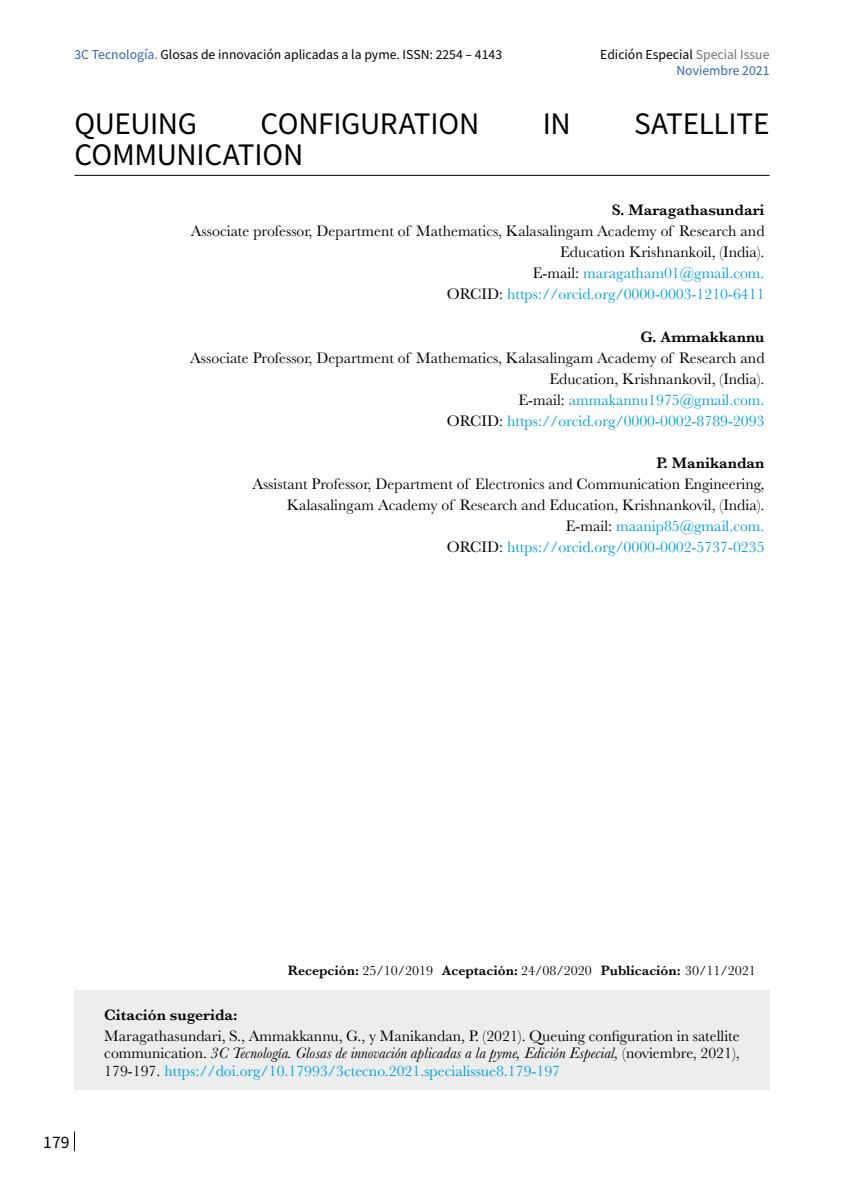
<style>
.page{position:relative;width:844px;height:1191px;background:#fff}
.page>*{position:absolute;margin:0;border:0;box-sizing:border-box;transform-origin:0 0}
.t1{font:28px "Noto Sans HK";letter-spacing:-.01em;color:#000}
.t2{font:15.75px/21px "Baskerville";color:#000;text-align:right}
.t3{font:600 15.75px "Baskerville";color:#000}
.t4{font:15.75px "Noto Sans HK";color:#000}
.t5{font:600 14px "Baskerville";color:#000}
.t6{font:12.25px/15.8px "Noto Sans HK";color:#000;text-align:right}
.s1{color:#2e66ab}
.s2{color:#707172}
.s3{color:#009ee0}
.s4{font-weight:400}
.s5{font-style:italic}
</style>
<div class="page">
<svg style="left:74px;top:1131px;width:1px;height:20px"></svg>
<div style="left:74px;top:990px;width:695px;height:100px;background:#eceded"></div>
<hr style="left:74px;top:175px;width:695px;height:1px;background:#000">
<p class="t6" style="left:74px;top:47px;width:429px"><span class="s1">3C Tecnología.</span> Glosas de innovación aplicadas a la pyme. ISSN: 2254 – 4143</p>
<p class="t6" style="left:600px;top:47px;width:171px">Edición Especial <span class="s2">Special Issue<br></span><span class="s1">Noviembre 2021</span></p>
<h1 class="t1" style="left:74px;top:108px;width:124px">QUEUING</h1>
<h1 class="t1" style="left:260px;top:108px;width:220px">CONFIGURATION</h1>
<h1 class="t1" style="left:542px;top:108px;width:29px">IN</h1>
<h1 class="t1" style="left:634px;top:108px;width:137px">SATELLITE</h1>
<h1 class="t1" style="left:74px;top:139px;width:230px">COMMUNICATION</h1>
<p class="t3" style="left:611px;top:199px;width:154px">S. Maragathasundari</p>
<p class="t2" style="left:191px;top:221px;width:575px">Associate professor, Department of Mathematics, Kalasalingam Academy of Research and Education Krishnankoil, (India).<br>E-mail: <span class="s3">maragatham01@gmail.com.<br></span>ORCID: <span class="s3">https://orcid.org/0000-0003-1210-6411</span></p>
<p class="t3" style="left:640px;top:325px;width:125px">G. Ammakkannu</p>
<p class="t2" style="left:190px;top:347px;width:575px">Associate Professor, Department of Mathematics, Kalasalingam Academy of Research and Education, Krishnankovil, (India).<br>E-mail: <span class="s3">ammakannu1975@gmail.com.<br></span>ORCID: <span class="s3">https://orcid.org/0000-0002-8789-2093</span></p>
<p class="t3" style="left:656px;top:451px;width:109px">P. Manikandan</p>
<p class="t2" style="left:252px;top:473px;width:513px">Assistant Professor, Department of Electronics and Communication Engineering, Kalasalingam Academy of Research and Education, Krishnankovil, (India).<br>E-mail: <span class="s3">maanip85@gmail.com.<br></span>ORCID: <span class="s3">https://orcid.org/0000-0002-5737-0235</span></p>
<p class="t5" style="left:288px;top:961px;width:469px">Recepción: <span class="s4">25/10/2019</span> Aceptación: <span class="s4">24/08/2020</span> Publicación: <span class="s4">30/11/2021</span></p>
<p class="t4" style="left:43px;top:1133px;width:28px">179</p>
<p class="t3" style="left:104px;top:1003px;width:135px">Citación sugerida:</p>
<p class="t2" style="left:104px;top:1027px;width:637px;line-height:17.5px;text-align:justify">Maragathasundari, S., Ammakkannu, G., y Manikandan, P. (2021). Queuing configuration in satellite communication. <span class="s5">3C Tecnología. Glosas de innovación aplicadas a la pyme, Edición Especial,</span> (noviembre, 2021), 179-197. <span class="s3">https://doi.org/10.17993/3ctecno.2021.specialissue8.179-197</span></p>
</div>
